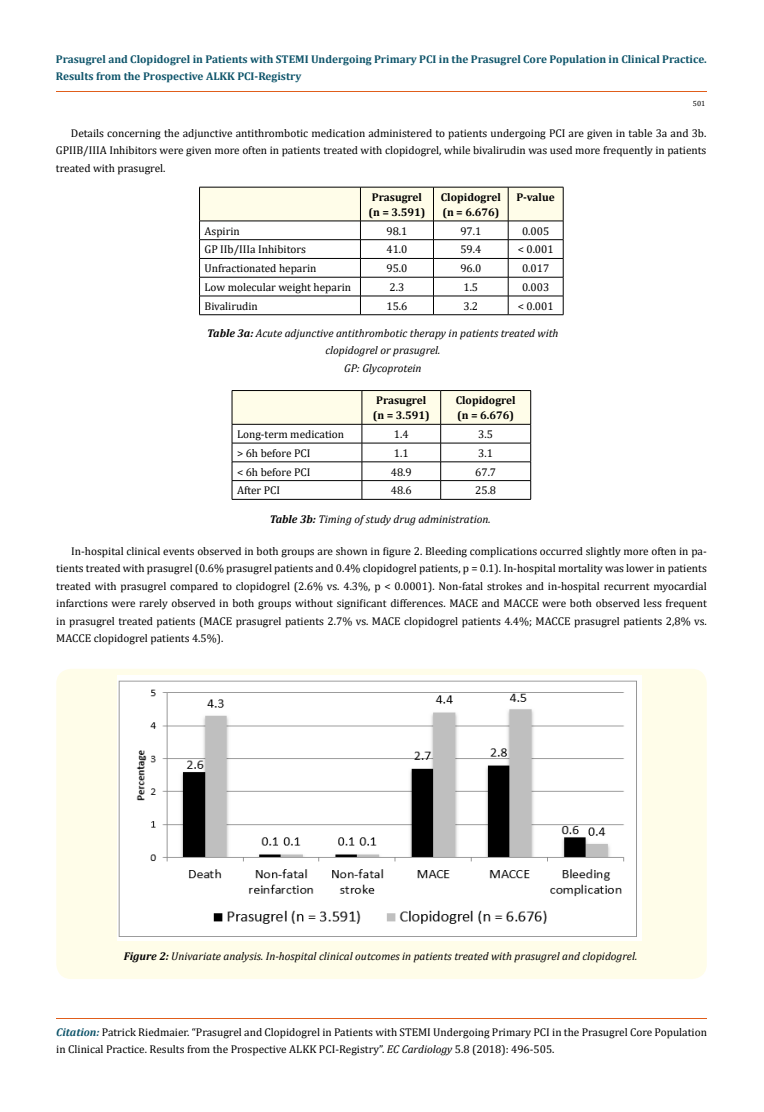
<style>
.page{position:relative;width:764px;height:1112px;background:#fff}
.page>*{position:absolute;margin:0;border:0;box-sizing:border-box;transform-origin:0 0}
.t1{font:11.25px/17.5px "Cambria";color:#000;text-align:justify}
.t2{font:italic 11.25px/17.5px "Cambria";color:#000;text-align:center}
.t3{font:700 11.25px/17.5px "Cambria";color:#0e546a}
.t4{font:700 11.25px/15px "Cambria";color:#000}
.t5{font:7.5px "Cambria";color:#000}
.s1{font-weight:700}
.s2{font-weight:700;font-style:italic;color:#0e546a}
.s3{font-style:italic}
</style>
<div class="page">
<hr style="left:56px;top:1017px;width:651px;height:1px;background:#e05d1a">
<svg style="left:199px;top:187px;width:365px;height:127px"></svg>
<hr style="left:199px;top:314px;width:161px;height:1px;background:#000">
<hr style="left:360px;top:314px;width:73px;height:1px;background:#000">
<hr style="left:433px;top:314px;width:75px;height:1px;background:#000">
<hr style="left:508px;top:314px;width:55px;height:1px;background:#000">
<svg style="left:232px;top:390px;width:299px;height:109px"></svg>
<hr style="left:232px;top:499px;width:130px;height:1px;background:#000">
<hr style="left:362px;top:499px;width:79px;height:1px;background:#000">
<hr style="left:441px;top:499px;width:90px;height:1px;background:#000">
<div style="left:56px;top:668px;width:651px;height:310px;background:#fffde9;border-radius:15px"></div>
<img style="left:118px;top:675px;width:523px;height:265px">
<p class="t3" style="left:56px;top:50px;width:652px">Prasugrel and Clopidogrel in Patients with STEMI Undergoing Primary PCI in the Prasugrel Core Population in Clinical Practice.<br>Results from the Prospective ALKK PCI-Registry</p>
<p class="t5" style="left:693px;top:99px;width:14px">501</p>
<p class="t1" style="left:56px;top:124px;width:652px;text-indent:15px">Details concerning the adjunctive antithrombotic medication administered to patients undergoing PCI are given in table 3a and 3b.<br>GPIIB/IIIA Inhibitors were given more often in patients treated with clopidogrel, while bivalirudin was used more frequently in patients treated with prasugrel.</p>
<p class="t4" style="left:368px;top:189px;width:58px">Prasugrel (n = 3.591)</p>
<p class="t4" style="left:441px;top:189px;width:62px">Clopidogrel (n = 6.676)</p>
<p class="t4" style="left:516px;top:189px;width:40px">P-value</p>
<p class="t1" style="left:204px;top:222px;width:37px">Aspirin</p>
<p class="t1" style="left:386px;top:222px;width:23px">98.1</p>
<p class="t1" style="left:460px;top:222px;width:23px">97.1</p>
<p class="t1" style="left:522px;top:222px;width:29px">0.005</p>
<p class="t1" style="left:204px;top:241px;width:103px">GP IIb/IIIa Inhibitors</p>
<p class="t1" style="left:386px;top:241px;width:23px">41.0</p>
<p class="t1" style="left:460px;top:241px;width:23px">59.4</p>
<p class="t1" style="left:518px;top:241px;width:37px">&lt; 0.001</p>
<p class="t1" style="left:204px;top:259px;width:113px">Unfractionated heparin</p>
<p class="t1" style="left:386px;top:259px;width:23px">95.0</p>
<p class="t1" style="left:460px;top:259px;width:23px">96.0</p>
<p class="t1" style="left:522px;top:259px;width:29px">0.017</p>
<p class="t1" style="left:204px;top:278px;width:148px">Low molecular weight heparin</p>
<p class="t1" style="left:389px;top:278px;width:16px">2.3</p>
<p class="t1" style="left:463px;top:278px;width:16px">1.5</p>
<p class="t1" style="left:522px;top:278px;width:29px">0.003</p>
<p class="t1" style="left:204px;top:297px;width:55px">Bivalirudin</p>
<p class="t1" style="left:386px;top:297px;width:23px">15.6</p>
<p class="t1" style="left:463px;top:297px;width:16px">3.2</p>
<p class="t1" style="left:518px;top:297px;width:37px">&lt; 0.001</p>
<p class="t2" style="left:207px;top:324px;width:353px"><span class="s1">Table 3a:</span> Acute adjunctive antithrombotic therapy in patients treated with clopidogrel or prasugrel.<br>GP: Glycoprotein</p>
<p class="t4" style="left:373px;top:392px;width:58px">Prasugrel (n = 3.591)</p>
<p class="t4" style="left:456px;top:392px;width:62px">Clopidogrel (n = 6.676)</p>
<p class="t1" style="left:237px;top:425px;width:109px">Long-term medication</p>
<p class="t1" style="left:394px;top:425px;width:16px">1.4</p>
<p class="t1" style="left:478px;top:425px;width:16px">3.5</p>
<p class="t1" style="left:237px;top:444px;width:75px">&gt; 6h before PCI</p>
<p class="t1" style="left:394px;top:444px;width:16px">1.1</p>
<p class="t1" style="left:478px;top:444px;width:16px">3.1</p>
<p class="t1" style="left:237px;top:463px;width:75px">&lt; 6h before PCI</p>
<p class="t1" style="left:391px;top:463px;width:23px">48.9</p>
<p class="t1" style="left:475px;top:463px;width:23px">67.7</p>
<p class="t1" style="left:237px;top:481px;width:45px">After PCI</p>
<p class="t1" style="left:391px;top:481px;width:23px">48.6</p>
<p class="t1" style="left:475px;top:481px;width:23px">25.8</p>
<p class="t2" style="left:270px;top:510px;width:222px"><span class="s1">Table 3b:</span> Timing of study drug administration.</p>
<p class="t1" style="left:56px;top:541px;width:652px;text-indent:15px">In-hospital clinical events observed in both groups are shown in figure 2. Bleeding complications occurred slightly more often in pa&shy;tients treated with prasugrel (0.6% prasugrel patients and 0.4% clopidogrel patients, p = 0.1). In-hospital mortality was lower in patients treated with prasugrel compared to clopidogrel (2.6% vs. 4.3%, p &lt; 0.0001). Non-fatal strokes and in-hospital recurrent myocardial infarctions were rarely observed in both groups without significant differences. MACE and MACCE were both observed less frequent in prasugrel treated patients (MACE prasugrel patients 2.7% vs. MACE clopidogrel patients 4.4%; MACCE prasugrel patients 2,8% vs.<br>MACCE clopidogrel patients 4.5%).</p>
<p class="t2" style="left:124px;top:947px;width:515px"><span class="s1">Figure 2:</span> Univariate analysis. In-hospital clinical outcomes in patients treated with prasugrel and clopidogrel.</p>
<p class="t1" style="left:56px;top:1022px;width:652px"><span class="s2">Citation:</span> Patrick Riedmaier. “Prasugrel and Clopidogrel in Patients with STEMI Undergoing Primary PCI in the Prasugrel Core Population in Clinical Practice. Results from the Prospective ALKK PCI-Registry”. <span class="s3">EC Cardiology</span> 5.8 (2018): 496-505.</p>
</div>
